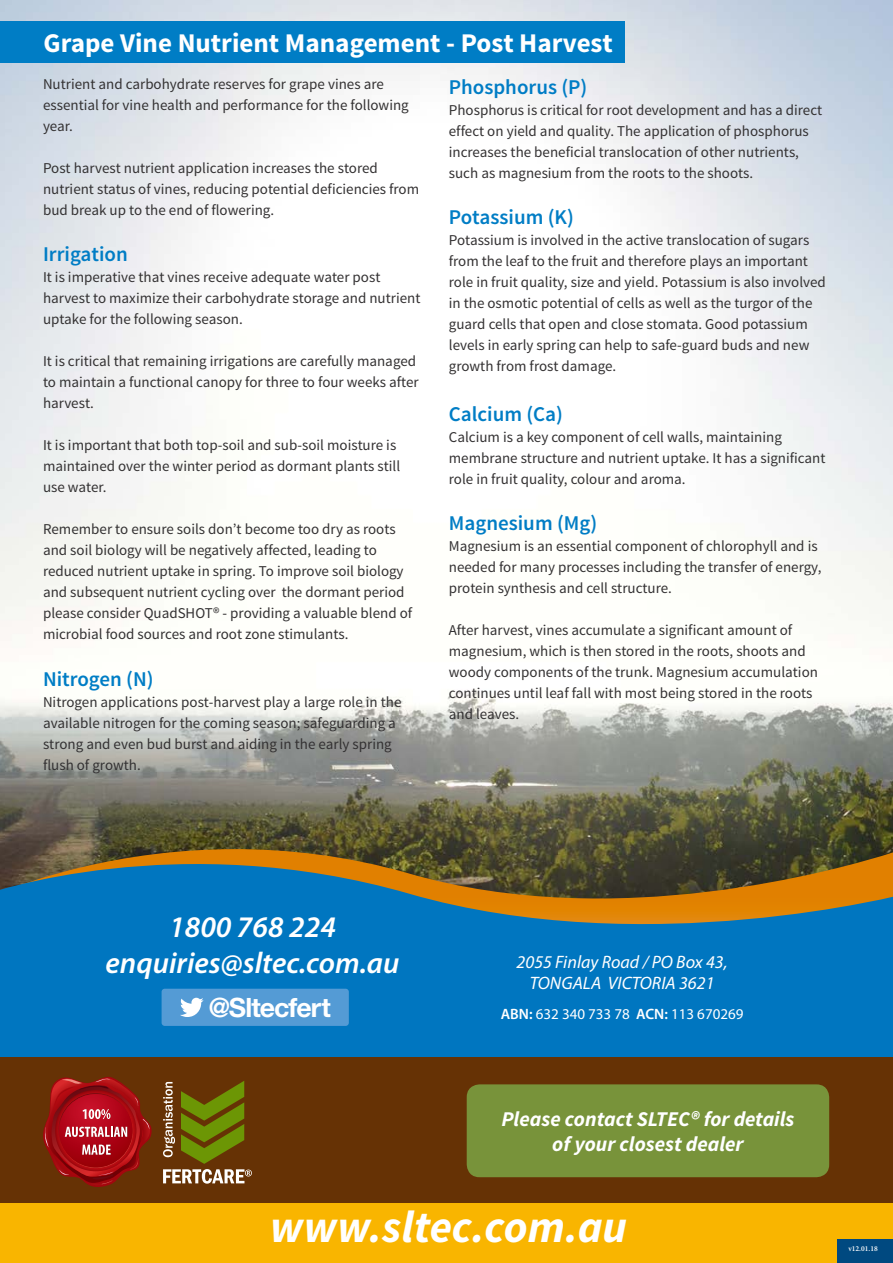
<style>
.page{position:relative;width:893px;height:1263px;background:#fff}
.page>*{position:absolute;margin:0;border:0;box-sizing:border-box;transform-origin:0 0}
.t1{font:italic 700 45px "Source Sans Pro";color:#fff}
.t2{font:italic 600 30px/36px "Myriad Pro";color:#fff;text-align:center}
.t3{font:700 27px "Source Sans Pro";color:#fff}
.t4{font:700 26.7px "Helvetica Neue LT Pro";letter-spacing:-.035em;color:#fff}
.t5{font:600 21px "Source Sans Pro";color:#007dc5}
.t6{font:italic 700 21px/25.2px "Source Sans Pro";color:#fff;text-align:center}
.t7{font:italic 18px/21.6px "Myriad Pro";color:#fff;text-align:center}
.t8{font:15px/21px "Source Sans Pro";color:#333132}
.t9{font:15px "Myriad Pro";color:#fff}
.t10{font:600 7.5px "Minion Pro";color:#fff}
.s1{font-weight:600}
</style>
<div class="page">
<img style="left:0;top:0;width:893px;height:827px">
<div style="left:0;top:21px;width:624px;height:41px;background:#007dc5"></div>
<svg style="left:0;top:827px;width:893px;height:231px;background:#266d8e"></svg>
<div style="left:0;top:1058px;width:893px;height:145px;background:#663205"></div>
<div style="left:0;top:1203px;width:893px;height:60px;background:#f9b500"></div>
<svg style="left:43px;top:1077px;width:109px;height:110px"></svg>
<div style="left:162px;top:989px;width:187px;height:37px;background:#549bd5;border-radius:3px"></div>
<svg style="left:180px;top:998px;width:24px;height:19px"></svg>
<svg style="left:163px;top:1081px;width:89px;height:103px"></svg>
<div style="left:837px;top:1239px;width:56px;height:24px;background:#004980"></div>
<div style="left:467px;top:1084px;width:362px;height:93px;background:#78933a;border-radius:13px"></div>
<h3 class="t3" style="left:44px;top:26px;width:571px">Grape Vine Nutrient Management - Post Harvest</h3>
<p class="t8" style="left:43px;top:74px;width:367px">Nutrient and carbohydrate reserves for grape vines are essential for vine health and performance for the following year.</p>
<p class="t8" style="left:43px;top:158px;width:378px">Post harvest nutrient application increases the stored nutrient status of vines, reducing potential deficiencies from bud break up to the end of flowering.</p>
<h3 class="t5" style="left:43px;top:241px;width:86px">Irrigation</h3>
<p class="t8" style="left:43px;top:267px;width:379px">It is imperative that vines receive adequate water post harvest to maximize their carbohydrate storage and nutrient uptake for the following season.</p>
<p class="t8" style="left:43px;top:351px;width:377px">It is critical that remaining irrigations are carefully managed to maintain a functional canopy for three to four weeks after harvest.</p>
<p class="t8" style="left:43px;top:435px;width:359px">It is important that both top-soil and sub-soil moisture is maintained over the winter period as dormant plants still use water.</p>
<p class="t8" style="left:43px;top:519px;width:371px">Remember to ensure soils don’t become too dry as roots and soil biology will be negatively affected, leading to reduced nutrient uptake in spring. To improve soil biology and subsequent nutrient cycling over the dormant period please consider QuadSHOT® - providing a valuable blend of microbial food sources and root zone stimulants.</p>
<h3 class="t5" style="left:43px;top:665px;width:112px">Nitrogen (N)</h3>
<p class="t8" style="left:43px;top:691px;width:360px">Nitrogen applications post-harvest play a large role in the available nitrogen for the coming season; safeguarding a strong and even bud burst and aiding in the early spring flush of growth.</p>
<h3 class="t5" style="left:449px;top:73px;width:140px">Phosphorus (P)</h3>
<p class="t8" style="left:449px;top:99px;width:375px">Phosphorus is critical for root development and has a direct effect on yield and quality. The application of phosphorus increases the beneficial translocation of other nutrients, such as magnesium from the roots to the shoots.</p>
<h3 class="t5" style="left:449px;top:204px;width:127px">Potassium (K)</h3>
<p class="t8" style="left:449px;top:230px;width:378px">Potassium is involved in the active translocation of sugars from the leaf to the fruit and therefore plays an important role in fruit quality, size and yield. Potassium is also involved in the osmotic potential of cells as well as the turgor of the guard cells that open and close stomata. Good potassium levels in early spring can help to safe-guard buds and new growth from frost damage.</p>
<h3 class="t5" style="left:449px;top:401px;width:116px">Calcium (Ca)</h3>
<p class="t8" style="left:449px;top:427px;width:378px">Calcium is a key component of cell walls, maintaining membrane structure and nutrient uptake. It has a significant role in fruit quality, colour and aroma.</p>
<h3 class="t5" style="left:449px;top:510px;width:150px">Magnesium (Mg)</h3>
<p class="t8" style="left:449px;top:536px;width:374px">Magnesium is an essential component of chlorophyll and is needed for many processes including the transfer of energy, protein synthesis and cell structure.</p>
<p class="t8" style="left:449px;top:620px;width:371px">After harvest, vines accumulate a significant amount of magnesium, which is then stored in the roots, shoots and woody components of the trunk. Magnesium accumulation continues until leaf fall with most being stored in the roots and leaves.</p>
<h2 class="t2" style="left:106px;top:908px;width:295px">1800 768 224 enquiries@sltec.com.au</h2>
<h3 class="t4" style="left:209px;top:991px;width:124px">@Sltecfert</h3>
<p class="t7" style="left:517px;top:951px;width:212px">2055 Finlay Road / PO Box 43,<br>TONGALA VICTORIA 3621</p>
<p class="t9" style="left:501px;top:1005px;width:244px"><span class="s1">ABN:</span> 632 340 733 78 <span class="s1">ACN:</span> 113 670269</p>
<h3 class="t6" style="left:501px;top:1106px;width:295px">Please contact SLTEC® for details of your closest dealer</h3>
<h1 class="t1" style="left:270px;top:1199px;width:359px">www.sltec.com.au</h1>
<p class="t10" style="left:848px;top:1244px;width:31px">v12.01.18</p>
</div>
